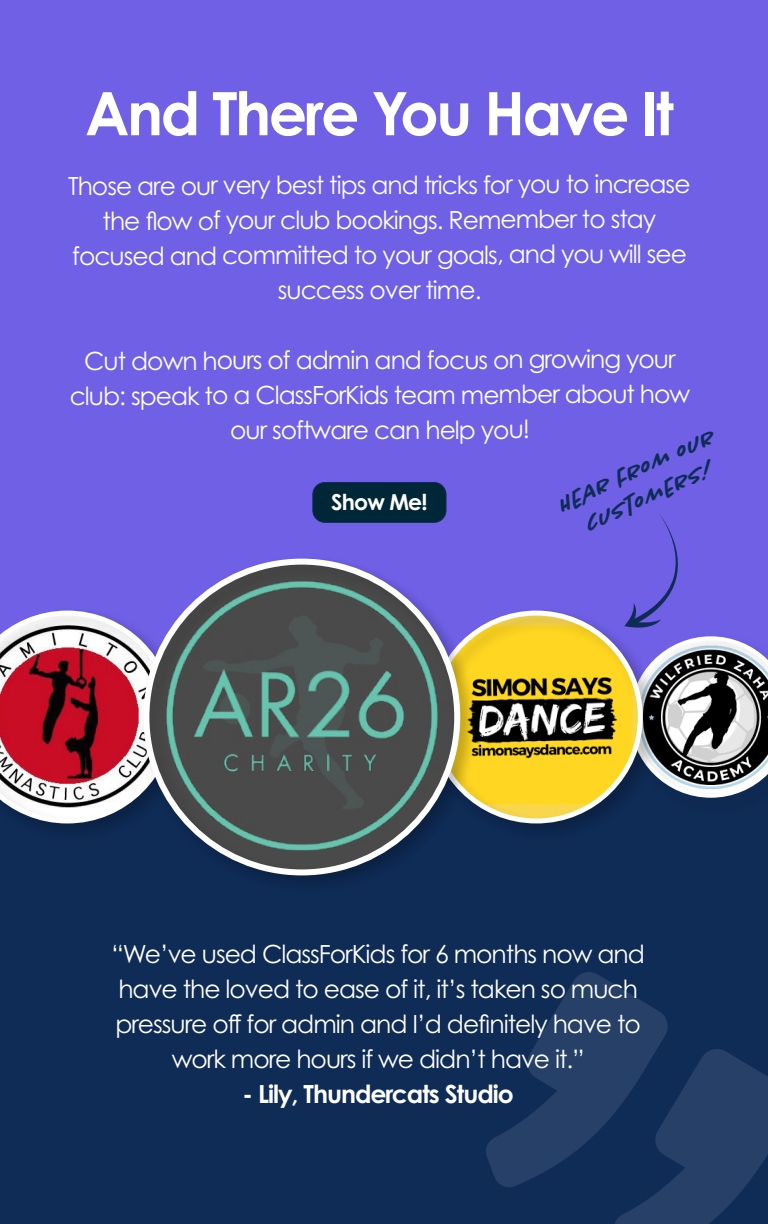
<style>
.page{position:relative;width:768px;height:1224px;background:#6f60e6}
.page>*{position:absolute;margin:0;border:0;box-sizing:border-box;transform-origin:0 0}
.t1{font:700 60px "Century Gothic Pro";letter-spacing:-.04em;color:#fff}
.t2{font:25px/35px "Century Gothic Pro";letter-spacing:-.045em;color:#fff;text-align:center}
.t3{font:700 25px "Century Gothic Pro";letter-spacing:-.04em;color:#fff}
.t4{font:italic 500 24px/28.8px "Chantal";color:#0f2c57;text-align:center}
.t5{font:700 22px "Century Gothic Pro";letter-spacing:-.045em;color:#fff}
</style>
<div class="page">
<div style="left:0;top:717px;width:768px;height:507px;background:#0f2c57"></div>
<svg style="left:486px;top:972px;width:282px;height:252px"></svg>
<div style="left:313px;top:482px;width:133px;height:40px;background:#002738;border-radius:12px"></div>
<div style="left:312px;top:482px;width:135px;height:41px;border:1px solid #0f2c57;border-radius:12px"></div>
<div style="left:625px;top:631px;width:143px;height:186px;background:#000;opacity:.2"></div>
<svg style="left:662px;top:636px;width:106px;height:162px;background:#7f8189"></svg>
<div style="left:0;top:606px;width:193px;height:237px;background:#000;opacity:.2"></div>
<svg style="left:0;top:611px;width:139px;height:212px;background:#af6171"></svg>
<div style="left:425px;top:606px;width:237px;height:237px;background:#000;opacity:.2"></div>
<div style="left:139px;top:554px;width:341px;height:341px;background:#000;opacity:.2"></div>
<svg style="left:624px;top:514px;width:54px;height:114px"></svg>
<h1 class="t1" style="left:85px;top:76px;width:590px">And There You Have It</h1>
<p class="t2" style="left:68px;top:167px;width:624px">Those are our very best tips and tricks for you to increase the flow of your club bookings. Remember to stay focused and committed to your goals, and you will see success over time.</p>
<p class="t2" style="left:70px;top:342px;width:622px">Cut down hours of admin and focus on growing your club: speak to a ClassForKids team member about how our software can help you!</p>
<p class="t4" style="left:553px;top:492px;width:171px;rotate:-24deg">Hear from our customers!</p>
<p class="t5" style="left:331px;top:488px;width:98px">Show Me!</p>
<p class="t2" style="left:111px;top:936px;width:535px">“We’ve used ClassForKids for 6 months now and have the loved to ease of it, it’s taken so much pressure off for admin and I’d definitely have to work more hours if we didn’t have it.”</p>
<p class="t3" style="left:243px;top:1078px;width:273px">- Lily, Thundercats Studio</p>
</div>
